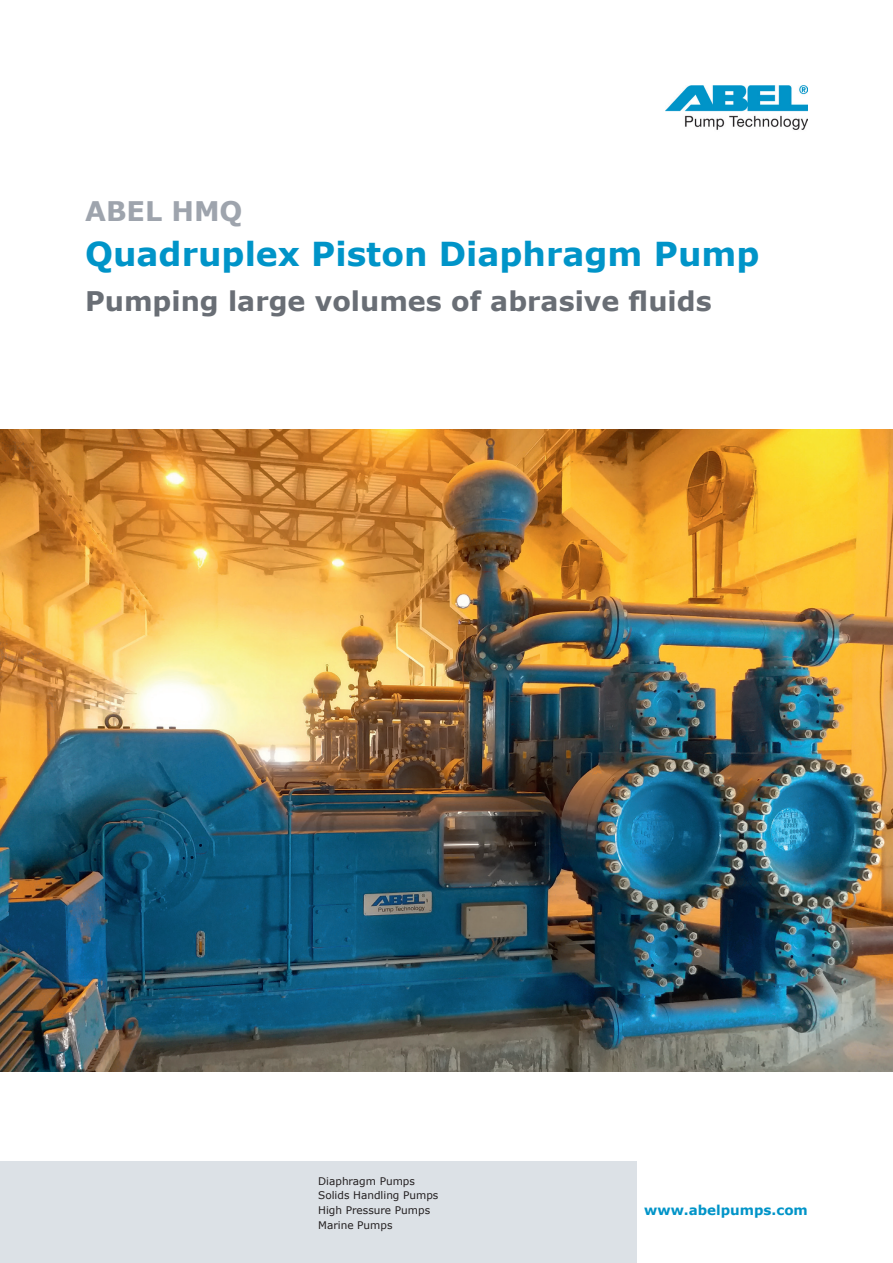
<style>
.page{position:relative;width:893px;height:1263px;background:#fff}
.page>*{position:absolute;margin:0;border:0;box-sizing:border-box;transform-origin:0 0}
.t1{font:700 33px "Verdana";color:#0094c8}
.t2{font:700 27px "Verdana";color:#696e75}
.t3{font:700 27px "Verdana";color:#9ea4ad}
.t4{font:700 13.5px "Verdana";color:#0094c8}
.t5{font:10.5px "Verdana";color:#231f20}
</style>
<div class="page">
<img style="left:665px;top:85px;width:143px;height:45px">
<img style="left:0;top:429px;width:893px;height:642px">
<div style="left:0;top:1162px;width:636px;height:101px;background:#dce1e6"></div>
<p class="t3" style="left:85px;top:192px;width:159px">ABEL HMQ</p>
<p class="t1" style="left:85px;top:230px;width:676px">Quadruplex Piston Diaphragm Pump</p>
<p class="t2" style="left:85px;top:282px;width:628px">Pumping large volumes of abrasive fluids</p>
<p class="t5" style="left:318px;top:1173px;width:98px">Diaphragm Pumps</p>
<p class="t5" style="left:318px;top:1188px;width:122px">Solids Handling Pumps</p>
<p class="t5" style="left:318px;top:1203px;width:113px">High Pressure Pumps</p>
<p class="t5" style="left:318px;top:1218px;width:76px">Marine Pumps</p>
<p class="t4" style="left:644px;top:1200px;width:165px">www.abelpumps.com</p>
</div>
